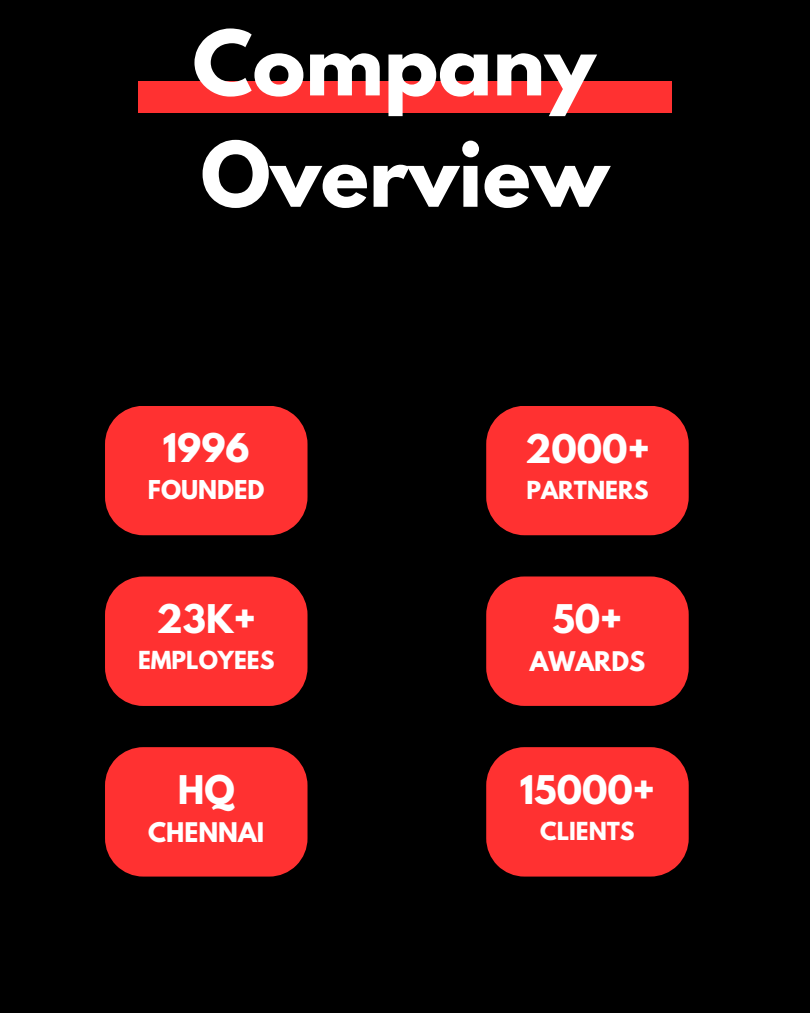
<style>
.page{position:relative;width:810px;height:1013px;background:#fff}
.page>*{position:absolute;margin:0;border:0;box-sizing:border-box;transform-origin:0 0}
.t1{font:700 79.6px/111.3px "League Spartan";color:#fff}
.t2{font:700 35px "League Spartan";color:#fff}
.t3{font:700 24px "League Spartan";color:#fff}
.t4{font:700 23px "League Spartan";color:#fff}
.t5{font:700 22px "League Spartan";color:#fff}
</style>
<div class="page">
<div style="left:0;top:0;width:810px;height:1012px;background:#000"></div>
<div style="left:138px;top:81px;width:534px;height:32px;background:#ff3131"></div>
<div style="left:105px;top:406px;width:203px;height:129px;background:#ff3131"></div>
<div style="left:486px;top:406px;width:203px;height:129px;background:#ff3131"></div>
<div style="left:105px;top:576px;width:203px;height:130px;background:#ff3131"></div>
<div style="left:105px;top:747px;width:203px;height:129px;background:#ff3131"></div>
<svg style="left:486px;top:576px;width:203px;height:130px"></svg>
<div style="left:486px;top:747px;width:203px;height:129px;background:#ff3131"></div>
<h1 class="t1" style="left:193px;top:18px;width:418px">Company<br>Overview</h1>
<p class="t2" style="left:163px;top:430px;width:88px">1996</p>
<p class="t4" style="left:148px;top:478px;width:118px">FOUNDED</p>
<p class="t2" style="left:157px;top:601px;width:101px">23K+</p>
<p class="t5" style="left:138px;top:649px;width:138px">EMPLOYEES</p>
<p class="t2" style="left:178px;top:772px;width:59px">HQ</p>
<h2 class="t3" style="left:148px;top:820px;width:118px">CHENNAI</h2>
<p class="t2" style="left:525px;top:431px;width:126px">2000+</p>
<p class="t5" style="left:526px;top:479px;width:124px">PARTNERS</p>
<p class="t2" style="left:552px;top:601px;width:72px">50+</p>
<p class="t3" style="left:530px;top:649px;width:117px">AWARDS</p>
<p class="t2" style="left:520px;top:773px;width:137px">15000+</p>
<p class="t5" style="left:540px;top:820px;width:96px">CLIENTS</p>
</div>
